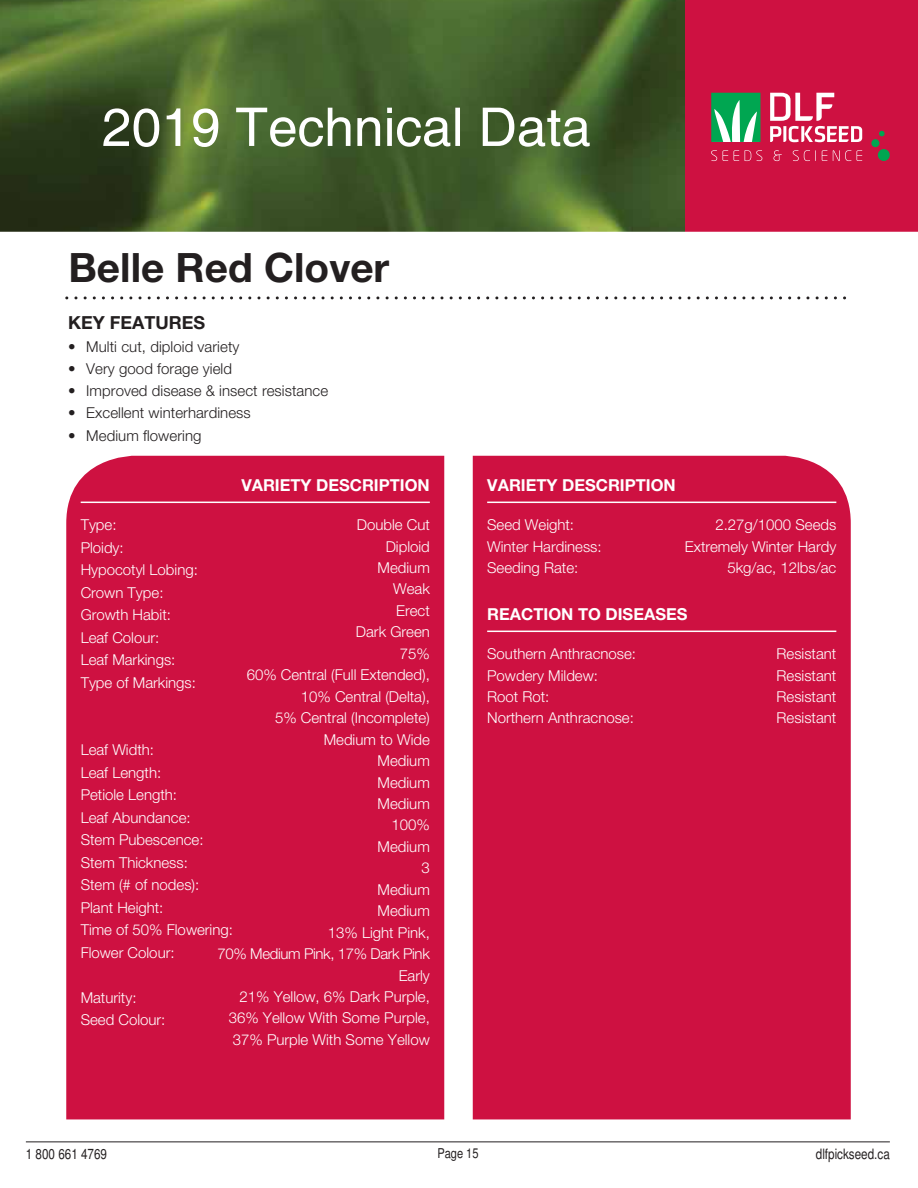
<style>
.page{position:relative;width:918px;height:1188px;background:#fff}
.page>*{position:absolute;margin:0;border:0;box-sizing:border-box;transform-origin:0 0}
.t1{font:53.4px "Helvetica";color:#fff}
.t2{font:700 40.5px "Helvetica Neue";color:#231f20}
.t3{font:700 18px "Helvetica Neue";color:#231f20}
.t4{font:700 16.5px "Helvetica Neue";color:#fff}
.t5{font:300 15px/21.5px "Helvetica Neue";color:#fff}
.t6{font:300 15px "Helvetica Neue";letter-spacing:.005em;color:#231f20}
.t7{font:condensed 14.25px "Helvetica";color:#231f20}
.t8{font:condensed 13.5px "Helvetica";color:#231f20}
</style>
<div class="page">
<hr style="left:26px;top:1142px;width:864px;height:1px;background:#231f20">
<div style="left:66px;top:456px;width:378px;height:663px;background:#ce1141"></div>
<div style="left:473px;top:456px;width:378px;height:663px;background:#ce1141"></div>
<img style="left:0;top:0;width:686px;height:232px">
<div style="left:686px;top:0;width:232px;height:234px;background:#ce1141"></div>
<div style="left:0;top:232px;width:918px;height:6px;background:#fff"></div>
<svg style="left:711px;top:93px;width:49px;height:49px;background:#46bd80"></svg>
<svg style="left:879px;top:131px;width:6px;height:5px"></svg>
<div style="left:871px;top:139px;width:8px;height:8px;background:#00a651;border-radius:50%"></div>
<div style="left:878px;top:149px;width:12px;height:12px;background:#00a651;border-radius:50%"></div>
<svg style="left:711px;top:150px;width:6px;height:11px"></svg>
<svg style="left:723px;top:150px;width:5px;height:11px"></svg>
<svg style="left:734px;top:150px;width:5px;height:11px"></svg>
<svg style="left:745px;top:150px;width:17px;height:11px"></svg>
<svg style="left:793px;top:150px;width:23px;height:11px"></svg>
<svg style="left:822px;top:150px;width:5px;height:11px"></svg>
<svg style="left:833px;top:150px;width:18px;height:11px"></svg>
<svg style="left:857px;top:150px;width:5px;height:11px"></svg>
<svg style="left:774px;top:150px;width:8px;height:11px"></svg>
<svg style="left:770px;top:93px;width:92px;height:49px"></svg>
<hr style="left:81px;top:502px;width:349px;height:1px;background:#fff">
<hr style="left:487px;top:502px;width:349px;height:1px;background:#fff">
<hr style="left:487px;top:631px;width:349px;height:1px;background:#fff">
<svg style="left:67px;top:296px;width:779px;height:3px"></svg>
<h1 class="t1" style="left:102px;top:96px;width:491px">2019 Technical Data</h1>
<h2 class="t2" style="left:68px;top:235px;width:322px">Belle Red Clover</h2>
<p class="t3" style="left:68px;top:308px;width:139px">KEY FEATURES</p>
<p class="t6" style="left:68px;top:335px;width:173px">• Multi cut, diploid variety</p>
<p class="t6" style="left:68px;top:357px;width:165px">• Very good forage yield</p>
<p class="t6" style="left:68px;top:378px;width:261px">• Improved disease &amp; insect resistance</p>
<p class="t6" style="left:68px;top:400px;width:184px">• Excellent winterhardiness</p>
<p class="t6" style="left:68px;top:424px;width:135px">• Medium flowering</p>
<p class="t4" style="left:241px;top:472px;width:190px">VARIETY DESCRIPTION</p>
<p class="t4" style="left:487px;top:472px;width:190px">VARIETY DESCRIPTION</p>
<p class="t5" style="left:218px;top:513px;width:214px;text-align:right">Double Cut<br>Diploid<br>Medium<br>Weak<br>Erect<br>Dark Green<br>75%<br>60% Central (Full Extended),<br>10% Central (Delta),<br>5% Central (Incomplete)<br>Medium to Wide<br>Medium<br>Medium<br>Medium<br>100%<br>Medium<br>3<br>Medium<br>Medium<br>13% Light Pink,<br>70% Medium Pink, 17% Dark Pink<br>Early<br>21% Yellow, 6% Dark Purple,<br>36% Yellow With Some Purple,<br>37% Purple With Some Yellow</p>
<p class="t5" style="left:487px;top:513px;width:116px">Seed Weight:<br>Winter Hardiness:<br>Seeding Rate:</p>
<p class="t5" style="left:685px;top:513px;width:153px;text-align:right">2.27g/1000 Seeds<br>Extremely Winter Hardy<br>5kg/ac, 12lbs/ac</p>
<p class="t5" style="left:81px;top:513px;width:119px;line-height:22.5px">Type:<br>Ploidy:<br>Hypocotyl Lobing:<br>Crown Type:<br>Growth Habit:<br>Leaf Colour:<br>Leaf Markings:<br>Type of Markings:</p>
<p class="t4" style="left:487px;top:601px;width:202px">REACTION TO DISEASES</p>
<p class="t5" style="left:487px;top:642px;width:150px">Southern Anthracnose:<br>Powdery Mildew:<br>Root Rot:<br>Northern Anthracnose:</p>
<p class="t5" style="left:777px;top:642px;width:61px;text-align:justify">Resistant Resistant Resistant Resistant</p>
<p class="t5" style="left:81px;top:738px;width:154px;line-height:22.5px">Leaf Width:<br>Leaf Length:<br>Petiole Length:<br>Leaf Abundance:<br>Stem Pubescence:<br>Stem Thickness:<br>Stem (# of nodes):<br>Plant Height:<br>Time of 50% Flowering:<br>Flower Colour:</p>
<p class="t5" style="left:81px;top:985px;width:86px;line-height:22.5px">Maturity:<br>Seed Colour:</p>
<p class="t7" style="left:26px;top:1145px;width:83px">1 800 661 4769</p>
<p class="t8" style="left:438px;top:1145px;width:43px">Page 15</p>
<p class="t7" style="left:816px;top:1145px;width:75px">dlfpickseed.ca</p>
</div>
